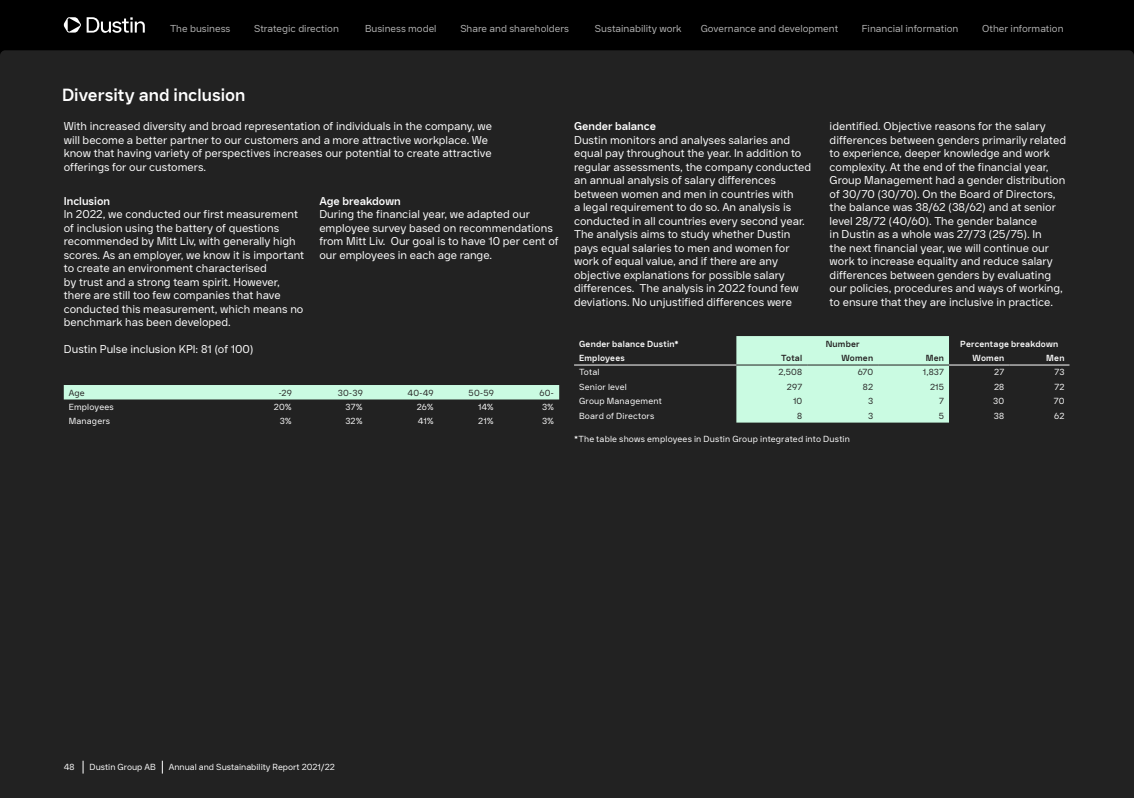
<style>
.page{position:relative;width:1134px;height:798px;background:#fff}
.page>*{position:absolute;margin:0;border:0;box-sizing:border-box;transform-origin:0 0}
.Huvudrubrik_räkenska{font:700 17.5px "Dustin Sans";color:#fff}
.t1{font:11.25px/13.5px "Dustin Sans";color:#fff}
.t2{font:700 11.25px "Dustin Sans";color:#fff}
.t3{font:10px "Dustin Sans";color:#b4b4b4}
.bröd_bakvagn{font:8.75px "Dustin Sans";letter-spacing:.015em;color:#fff}
.bröd_bakvagn-2{font:700 8.75px "Dustin Sans";letter-spacing:.025em;color:#fff}
.bröd_bakvagn-3{font:8.75px "Dustin Sans";letter-spacing:.02em;color:#231f20}
.bröd_bakvagn-4{font:700 8.75px "Dustin Sans";letter-spacing:.025em;color:#231f20}
</style>
<div class="page">
<div style="left:0;top:56px;width:1134px;height:741px;background:#222"></div>
<div style="left:736px;top:336px;width:213px;height:86px;background:#cafbe2"></div>
<hr style="left:574px;top:364px;width:162px;height:1px;background:#fff">
<hr style="left:949px;top:364px;width:60px;height:1px;background:#fff">
<hr style="left:1009px;top:364px;width:60px;height:1px;background:#fff">
<hr style="left:736px;top:364px;width:71px;height:1px;background:#231f20">
<hr style="left:807px;top:364px;width:71px;height:1px;background:#231f20">
<hr style="left:878px;top:364px;width:71px;height:1px;background:#231f20">
<div style="left:64px;top:385px;width:495px;height:14px;background:#cafbe2"></div>
<svg style="left:83px;top:760px;width:1px;height:13px"></svg>
<svg style="left:162px;top:760px;width:1px;height:13px"></svg>
<svg style="left:0;top:0;width:1133px;height:56px;background:#030303"></svg>
<svg style="left:1133px;top:0;width:1px;height:56px"></svg>
<svg style="left:87px;top:17px;width:58px;height:16px"></svg>
<svg style="left:64px;top:17px;width:17px;height:16px"></svg>
<p class="t3" style="left:170px;top:22px;width:62px">The business</p>
<p class="t3" style="left:254px;top:22px;width:86px">Strategic direction</p>
<p class="t3" style="left:365px;top:22px;width:73px">Business model</p>
<p class="t3" style="left:460px;top:22px;width:110px">Share and shareholders</p>
<p class="t3" style="left:595px;top:22px;width:88px">Sustainability work</p>
<p class="t3" style="left:701px;top:22px;width:139px">Governance and development</p>
<p class="t3" style="left:862px;top:22px;width:98px">Financial information</p>
<p class="t3" style="left:982px;top:22px;width:83px">Other information</p>
<p class="Huvudrubrik_räkenska" style="left:62px;top:83px;width:185px">Diversity and inclusion</p>
<p class="t1" style="left:64px;top:119px;width:430px">With increased diversity and broad representation of individuals in the company, we will become a better partner to our customers and a more attractive workplace. We know that having variety of perspectives increases our potential to create attractive offerings for our customers.</p>
<p class="t2" style="left:64px;top:193px;width:48px">Inclusion</p>
<p class="t1" style="left:64px;top:207px;width:242px">In 2022, we conducted our first measurement of inclusion using the battery of questions recommended by Mitt Liv, with generally high scores. As an employer, we know it is important to create an environment characterised<br>by trust and a strong team spirit. However, there are still too few companies that have conducted this measurement, which means no benchmark has been developed.</p>
<p class="t1" style="left:64px;top:342px;width:191px">Dustin Pulse inclusion KPI: 81 (of 100)</p>
<p class="t2" style="left:319px;top:193px;width:83px">Age breakdown</p>
<p class="t1" style="left:319px;top:207px;width:241px">During the financial year, we adapted our employee survey based on recommendations from Mitt Liv. Our goal is to have 10 per cent of our employees in each age range.</p>
<p class="bröd_bakvagn-3" style="left:69px;top:387px;width:18px">Age</p>
<p class="bröd_bakvagn-3" style="left:278px;top:387px;width:15px">-29</p>
<p class="bröd_bakvagn-3" style="left:338px;top:387px;width:27px">30-39</p>
<p class="bröd_bakvagn-3" style="left:407px;top:387px;width:28px">40-49</p>
<p class="bröd_bakvagn-3" style="left:469px;top:387px;width:27px">50-59</p>
<p class="bröd_bakvagn-3" style="left:539px;top:387px;width:16px">60-</p>
<p class="bröd_bakvagn" style="left:69px;top:401px;width:46px">Employees</p>
<p class="bröd_bakvagn" style="left:274px;top:401px;width:20px">20%</p>
<p class="bröd_bakvagn" style="left:346px;top:401px;width:19px">37%</p>
<p class="bröd_bakvagn" style="left:417px;top:401px;width:19px">26%</p>
<p class="bröd_bakvagn" style="left:478px;top:401px;width:17px">14%</p>
<p class="bröd_bakvagn" style="left:542px;top:401px;width:14px">3%</p>
<p class="bröd_bakvagn" style="left:69px;top:415px;width:43px">Managers</p>
<p class="bröd_bakvagn" style="left:280px;top:415px;width:14px">3%</p>
<p class="bröd_bakvagn" style="left:345px;top:415px;width:19px">32%</p>
<p class="bröd_bakvagn" style="left:418px;top:415px;width:17px">41%</p>
<p class="bröd_bakvagn" style="left:478px;top:415px;width:17px">21%</p>
<p class="bröd_bakvagn" style="left:542px;top:415px;width:14px">3%</p>
<p class="t2" style="left:574px;top:119px;width:83px">Gender balance</p>
<p class="t1" style="left:574px;top:133px;width:239px">Dustin monitors and analyses salaries and equal pay throughout the year. In addition to regular assessments, the company conducted an annual analysis of salary differences between women and men in countries with<br>a legal requirement to do so. An analysis is conducted in all countries every second year.<br>The analysis aims to study whether Dustin pays equal salaries to men and women for work of equal value, and if there are any objective explanations for possible salary differences. The analysis in 2022 found few deviations. No unjustified differences were</p>
<p class="t1" style="left:830px;top:119px;width:238px">identified. Objective reasons for the salary differences between genders primarily related to experience, deeper knowledge and work complexity. At the end of the financial year, Group Management had a gender distribution of 30/70 (30/70). On the Board of Directors, the balance was 38/62 (38/62) and at senior level 28/72 (40/60). The gender balance<br>in Dustin as a whole was 27/73 (25/75). In<br>the next financial year, we will continue our work to increase equality and reduce salary differences between genders by evaluating our policies, procedures and ways of working, to ensure that they are inclusive in practice.</p>
<p class="bröd_bakvagn-2" style="left:579px;top:337px;width:101px">Gender balance Dustin*</p>
<p class="bröd_bakvagn-4" style="left:826px;top:337px;width:36px">Number</p>
<p class="bröd_bakvagn-2" style="left:960px;top:337px;width:99px">Percentage breakdown</p>
<p class="bröd_bakvagn-2" style="left:579px;top:352px;width:47px">Employees</p>
<p class="bröd_bakvagn-4" style="left:781px;top:352px;width:23px">Total</p>
<p class="bröd_bakvagn-4" style="left:841px;top:352px;width:33px">Women</p>
<p class="bröd_bakvagn-4" style="left:926px;top:352px;width:20px">Men</p>
<p class="bröd_bakvagn-2" style="left:972px;top:352px;width:33px">Women</p>
<p class="bröd_bakvagn-2" style="left:1046px;top:352px;width:20px">Men</p>
<p class="bröd_bakvagn" style="left:579px;top:367px;width:22px">Total</p>
<p class="bröd_bakvagn-3" style="left:778px;top:367px;width:25px">2,508</p>
<p class="bröd_bakvagn-3" style="left:858px;top:367px;width:17px">670</p>
<p class="bröd_bakvagn-3" style="left:923px;top:367px;width:23px">1,837</p>
<p class="bröd_bakvagn" style="left:994px;top:367px;width:12px">27</p>
<p class="bröd_bakvagn" style="left:1054px;top:367px;width:12px">73</p>
<p class="bröd_bakvagn" style="left:579px;top:381px;width:49px">Senior level</p>
<p class="bröd_bakvagn-3" style="left:787px;top:381px;width:17px">297</p>
<p class="bröd_bakvagn-3" style="left:863px;top:381px;width:12px">82</p>
<p class="bröd_bakvagn-3" style="left:930px;top:381px;width:16px">215</p>
<p class="bröd_bakvagn" style="left:994px;top:381px;width:12px">28</p>
<p class="bröd_bakvagn" style="left:1054px;top:381px;width:12px">72</p>
<p class="bröd_bakvagn" style="left:579px;top:395px;width:84px">Group Management</p>
<p class="bröd_bakvagn-3" style="left:793px;top:395px;width:11px">10</p>
<p class="bröd_bakvagn-3" style="left:868px;top:395px;width:7px">3</p>
<p class="bröd_bakvagn-3" style="left:939px;top:395px;width:6px">7</p>
<p class="bröd_bakvagn" style="left:993px;top:395px;width:13px">30</p>
<p class="bröd_bakvagn" style="left:1054px;top:395px;width:12px">70</p>
<p class="bröd_bakvagn" style="left:579px;top:410px;width:77px">Board of Directors</p>
<p class="bröd_bakvagn-3" style="left:797px;top:410px;width:7px">8</p>
<p class="bröd_bakvagn-3" style="left:868px;top:410px;width:7px">3</p>
<p class="bröd_bakvagn-3" style="left:939px;top:410px;width:7px">5</p>
<p class="bröd_bakvagn" style="left:994px;top:410px;width:12px">38</p>
<p class="bröd_bakvagn" style="left:1054px;top:410px;width:12px">62</p>
<p class="bröd_bakvagn" style="left:574px;top:433px;width:277px">*The table shows employees in Dustin Group integrated into Dustin</p>
<p class="bröd_bakvagn" style="left:64px;top:761px;width:12px">48</p>
<p class="bröd_bakvagn" style="left:90px;top:761px;width:68px">Dustin Group AB</p>
<p class="bröd_bakvagn" style="left:169px;top:761px;width:168px">Annual and Sustainability Report 2021/22</p>
</div>
